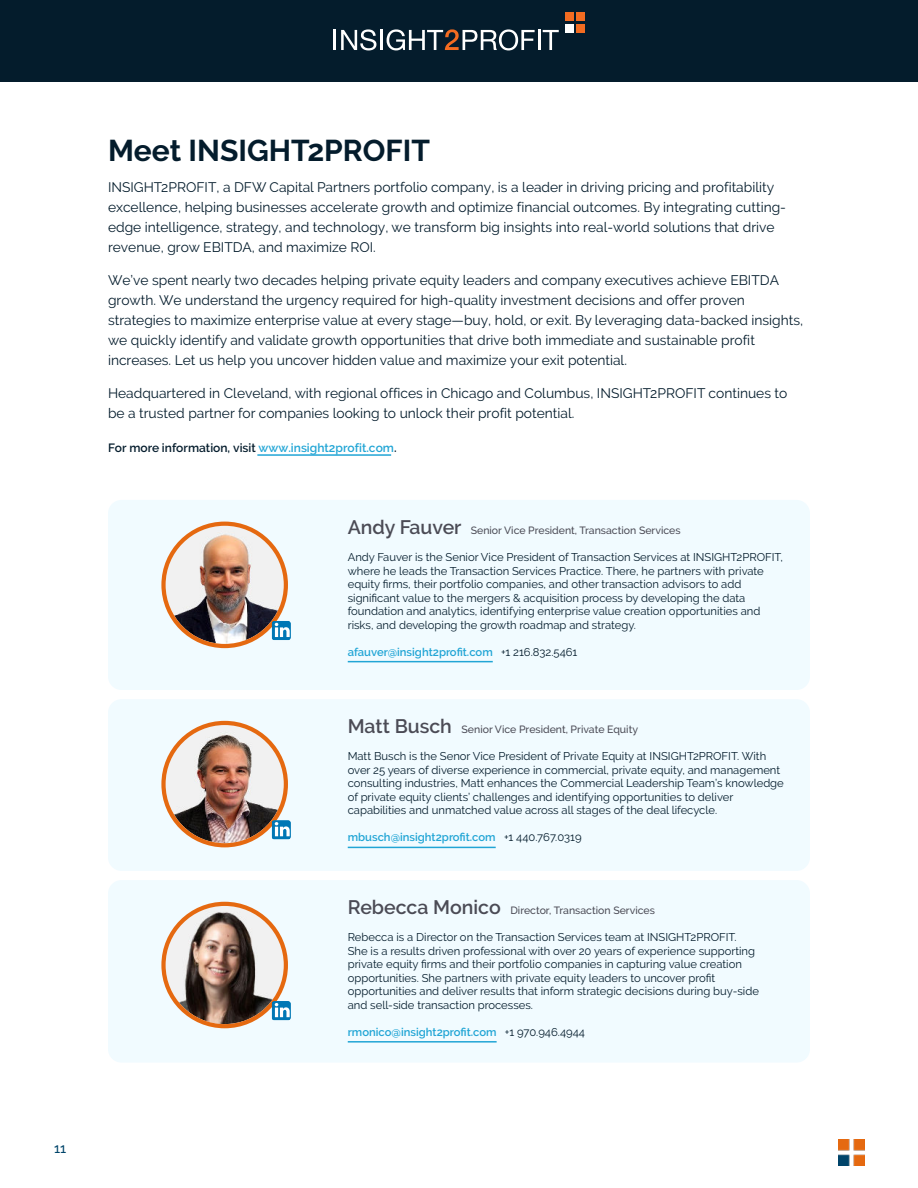
<style>
.page{position:relative;width:918px;height:1188px;background:#fff}
.page>*{position:absolute;margin:0;border:0;box-sizing:border-box;transform-origin:0 0}
.t1{font:700 30px "Raleway";color:#041c2c}
.t2{font:13.8px/20px "Raleway";color:#041c2c}
.t3{font:500 13.5px "Raleway";color:#00446a}
.t4{font:600 12px "Raleway";color:#041c2c}
.t5{font:11.25px/13.5px "Raleway";color:#041c2c}
.t6{font:600 11.25px "Raleway";color:#21a5d5}
.t7{font:500 10.5px "Raleway";color:#4b4b55}
.s1{color:#21a5d5}
.s2{font-weight:600;font-size:19.5px}
.s3{font-weight:400;color:#041c2c}
</style>
<div class="page">
<hr style="left:257px;top:454px;width:134px;height:2px;background:#21a5d5">
<div style="left:108px;top:500px;width:702px;height:190px;background:#f1fbff;border-radius:14px"></div>
<img style="left:166px;top:526px;width:118px;height:118px;border-radius:59px">
<div style="left:161px;top:522px;width:127px;height:126px;border:4px solid #e56910;border-radius:50%"></div>
<hr style="left:348px;top:661px;width:145px;height:1px;background:#21a5d5">
<svg style="left:272px;top:621px;width:19px;height:19px"></svg>
<div style="left:108px;top:699px;width:702px;height:172px;background:#f1fbff;border-radius:14px"></div>
<img style="left:166px;top:725px;width:118px;height:118px;border-radius:59px">
<div style="left:161px;top:721px;width:127px;height:126px;border:4px solid #e56910;border-radius:50%"></div>
<hr style="left:348px;top:847px;width:148px;height:1px;background:#21a5d5">
<svg style="left:272px;top:820px;width:19px;height:20px"></svg>
<div style="left:108px;top:880px;width:702px;height:183px;background:#f1fbff;border-radius:14px"></div>
<img style="left:166px;top:906px;width:118px;height:118px;border-radius:59px">
<div style="left:161px;top:902px;width:127px;height:126px;border:4px solid #e56910;border-radius:50%"></div>
<hr style="left:348px;top:1041px;width:149px;height:2px;background:#21a5d5">
<svg style="left:272px;top:1001px;width:19px;height:19px"></svg>
<img style="left:839px;top:1140px;width:25px;height:25px">
<div style="left:0;top:0;width:918px;height:82px;background:#041c2c"></div>
<hr style="left:333px;top:30px;width:3px;height:20px;background:#fff">
<svg style="left:341px;top:29px;width:35px;height:21px"></svg>
<hr style="left:380px;top:30px;width:3px;height:20px;background:#fff">
<svg style="left:387px;top:29px;width:148px;height:21px"></svg>
<hr style="left:538px;top:30px;width:2px;height:20px;background:#fff">
<svg style="left:543px;top:30px;width:16px;height:20px"></svg>
<div style="left:565px;top:24px;width:8px;height:8px;background:#fff"></div>
<div style="left:565px;top:13px;width:8px;height:8px;background:#f36c21"></div>
<div style="left:576px;top:24px;width:8px;height:8px;background:#f36c21"></div>
<div style="left:576px;top:13px;width:8px;height:8px;background:#f36c21"></div>
<h1 class="t1" style="left:108px;top:139px;width:323px">Meet INSIGHT2PROFIT</h1>
<p class="t2" style="left:108px;top:177px;width:680px">INSIGHT2PROFIT, a DFW Capital Partners portfolio company, is a leader in driving pricing and profitability excellence, helping businesses accelerate growth and optimize financial outcomes. By integrating cutting&shy;edge intelligence, strategy, and technology, we transform big insights into real-world solutions that drive revenue, grow EBITDA, and maximize ROI.</p>
<p class="t2" style="left:108px;top:270px;width:697px">We’ve spent nearly two decades helping private equity leaders and company executives achieve EBITDA growth. We understand the urgency required for high-quality investment decisions and offer proven strategies to maximize enterprise value at every stage—buy, hold, or exit. By leveraging data-backed insights, we quickly identify and validate growth opportunities that drive both immediate and sustainable profit increases. Let us help you uncover hidden value and maximize your exit potential.</p>
<p class="t2" style="left:108px;top:384px;width:681px">Headquartered in Cleveland, with regional offices in Chicago and Columbus, INSIGHT2PROFIT continues to be a trusted partner for companies looking to unlock their profit potential.</p>
<p class="t4" style="left:108px;top:443px;width:290px">For more information, visit <span class="s1">www.insight2profit.com</span>.</p>
<p class="t7" style="left:348px;top:526px;width:334px"><span class="s2">Andy Fauver</span> Senior Vice President, Transaction Services</p>
<p class="t5" style="left:348px;top:550px;width:437px">Andy Fauver is the Senior Vice President of Transaction Services at INSIGHT2PROFIT, where he leads the Transaction Services Practice. There, he partners with private equity firms, their portfolio companies, and other transaction advisors to add significant value to the mergers &amp; acquisition process by developing the data foundation and analytics, identifying enterprise value creation opportunities and risks, and developing the growth roadmap and strategy.</p>
<p class="t6" style="left:348px;top:645px;width:231px">afauver@insight2profit.com <span class="s3">+1 216.832.5461</span></p>
<p class="t7" style="left:348px;top:726px;width:292px"><span class="s2">Matt Busch</span> Senior Vice President, Private Equity</p>
<p class="t5" style="left:348px;top:750px;width:438px">Matt Busch is the Senor Vice President of Private Equity at INSIGHT2PROFIT. With over 25 years of diverse experience in commercial, private equity, and management consulting industries, Matt enhances the Commercial Leadership Team’s knowledge of private equity clients’ challenges and identifying opportunities to deliver capabilities and unmatched value across all stages of the deal lifecycle.</p>
<p class="t6" style="left:348px;top:831px;width:235px">mbusch@insight2profit.com <span class="s3">+1 440.767.0319</span></p>
<p class="t7" style="left:348px;top:906px;width:309px"><span class="s2">Rebecca Monico</span> Director, Transaction Services</p>
<p class="t5" style="left:348px;top:931px;width:413px">Rebecca is a Director on the Transaction Services team at INSIGHT2PROFIT.<br>She is a results driven professional with over 20 years of experience supporting private equity firms and their portfolio companies in capturing value creation opportunities. She partners with private equity leaders to uncover profit opportunities and deliver results that inform strategic decisions during buy-side and sell-side transaction processes.</p>
<p class="t6" style="left:348px;top:1025px;width:239px">rmonico@insight2profit.com <span class="s3">+1 970.946.4944</span></p>
<p class="t3" style="left:54px;top:1143px;width:14px">11</p>
</div>
